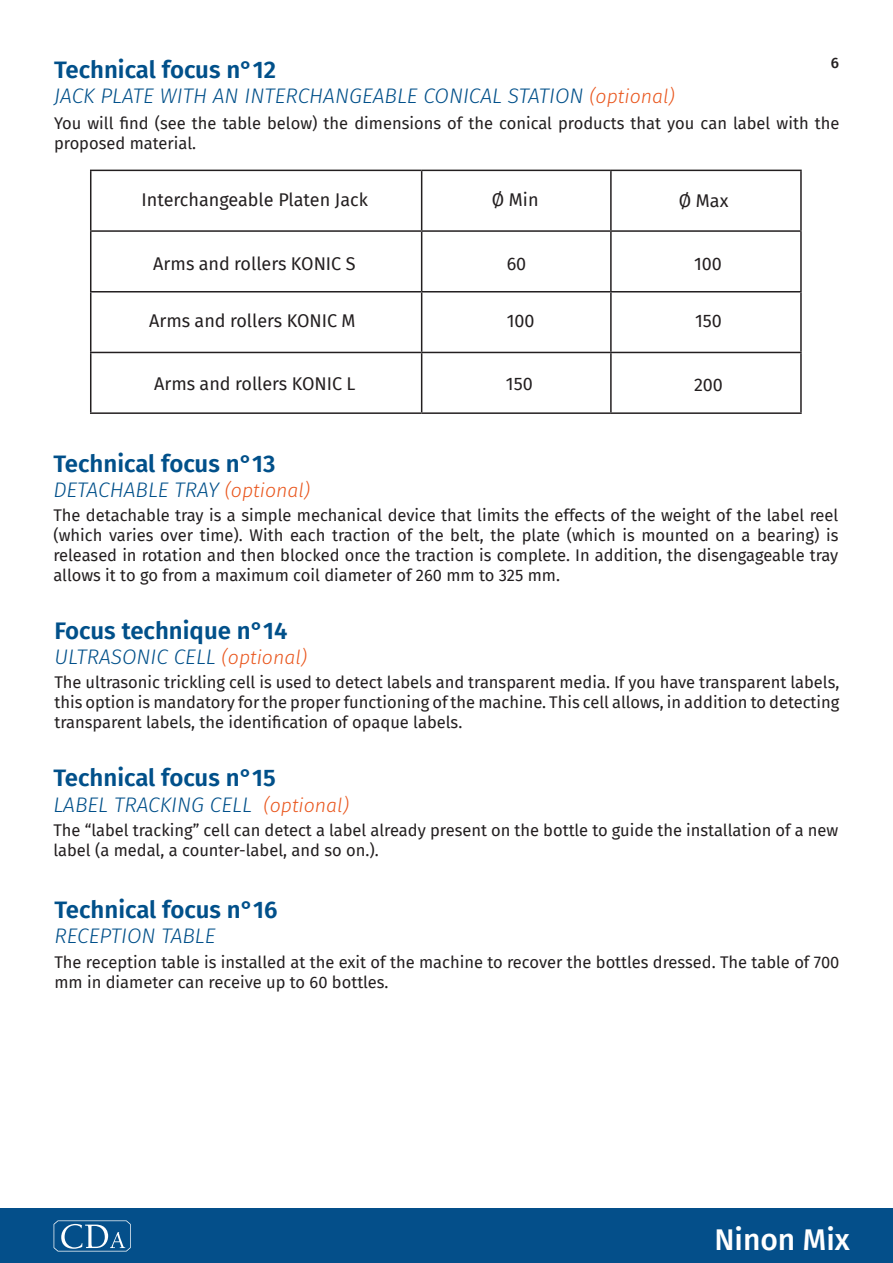
<style>
.page{position:relative;width:893px;height:1263px;background:#fff}
.page>*{position:absolute;margin:0;border:0;box-sizing:border-box;transform-origin:0 0}
.t1{font:500 30px "Fira Sans";color:#fff}
.t2{font:600 24px "Fira Sans";color:#01508a}
.t3{font:italic 300 21px "Fira Sans";color:#01508a}
.t4{font:18px "Fira Sans";color:#231f20}
.t5{font:16.5px/19.8px "Fira Sans";color:#231f20}
.t6{font:500 15px "Fira Sans";color:#231f20}
.s1{font-size:19.5px;color:#e9551c}
</style>
<div class="page">
<div style="left:0;top:1209px;width:893px;height:54px;background:#044f8a"></div>
<svg style="left:54px;top:1220px;width:77px;height:31px"></svg>
<hr style="left:90px;top:170px;width:332px;height:1px;background:#231f20">
<hr style="left:90px;top:171px;width:1px;height:59px;background:#231f20">
<hr style="left:422px;top:170px;width:189px;height:1px;background:#231f20">
<hr style="left:421px;top:171px;width:1px;height:59px;background:#231f20">
<hr style="left:611px;top:170px;width:191px;height:1px;background:#231f20">
<hr style="left:610px;top:171px;width:2px;height:59px;background:#231f20">
<hr style="left:800px;top:171px;width:2px;height:59px;background:#231f20">
<hr style="left:90px;top:230px;width:332px;height:2px;background:#231f20">
<hr style="left:90px;top:232px;width:1px;height:59px;background:#231f20">
<hr style="left:422px;top:230px;width:189px;height:2px;background:#231f20">
<hr style="left:421px;top:232px;width:1px;height:59px;background:#231f20">
<hr style="left:611px;top:230px;width:191px;height:2px;background:#231f20">
<hr style="left:610px;top:232px;width:2px;height:59px;background:#231f20">
<hr style="left:800px;top:232px;width:2px;height:59px;background:#231f20">
<hr style="left:90px;top:291px;width:332px;height:1px;background:#231f20">
<hr style="left:90px;top:292px;width:1px;height:60px;background:#231f20">
<hr style="left:422px;top:291px;width:189px;height:1px;background:#231f20">
<hr style="left:421px;top:292px;width:1px;height:60px;background:#231f20">
<hr style="left:611px;top:291px;width:191px;height:1px;background:#231f20">
<hr style="left:610px;top:292px;width:2px;height:60px;background:#231f20">
<hr style="left:800px;top:292px;width:2px;height:60px;background:#231f20">
<hr style="left:90px;top:352px;width:332px;height:1px;background:#231f20">
<hr style="left:90px;top:353px;width:1px;height:59px;background:#231f20">
<hr style="left:422px;top:352px;width:189px;height:1px;background:#231f20">
<hr style="left:421px;top:353px;width:1px;height:59px;background:#231f20">
<hr style="left:611px;top:352px;width:191px;height:1px;background:#231f20">
<hr style="left:610px;top:353px;width:2px;height:59px;background:#231f20">
<hr style="left:800px;top:353px;width:2px;height:59px;background:#231f20">
<hr style="left:90px;top:412px;width:332px;height:2px;background:#231f20">
<hr style="left:422px;top:412px;width:189px;height:2px;background:#231f20">
<hr style="left:611px;top:412px;width:191px;height:2px;background:#231f20">
<p class="t6" style="left:831px;top:51px;width:10px">6</p>
<p class="t2" style="left:54px;top:50px;width:224px">Technical focus n°12</p>
<p class="t3" style="left:54px;top:81px;width:622px">JACK PLATE WITH AN INTERCHANGEABLE CONICAL STATION <span class="s1">(optional)</span></p>
<p class="t5" style="left:54px;top:113px;width:787px">You will find (see the table below) the dimensions of the conical products that you can label with the proposed material.</p>
<p class="t4" style="left:142px;top:186px;width:228px">Interchangeable Platen Jack</p>
<p class="t4" style="left:492px;top:186px;width:48px">Ø Min</p>
<p class="t4" style="left:679px;top:187px;width:51px">Ø Max</p>
<p class="t4" style="left:153px;top:250px;width:204px">Arms and rollers KONIC S</p>
<p class="t4" style="left:507px;top:250px;width:21px">60</p>
<p class="t4" style="left:694px;top:250px;width:29px">100</p>
<p class="t4" style="left:149px;top:307px;width:208px">Arms and rollers KONIC M</p>
<p class="t4" style="left:507px;top:307px;width:29px">100</p>
<p class="t4" style="left:695px;top:307px;width:28px">150</p>
<p class="t4" style="left:154px;top:370px;width:203px">Arms and rollers KONIC L</p>
<p class="t4" style="left:506px;top:370px;width:28px">150</p>
<p class="t4" style="left:694px;top:371px;width:30px">200</p>
<p class="t2" style="left:53px;top:443px;width:224px">Technical focus n°13</p>
<p class="t3" style="left:53px;top:475px;width:258px">DETACHABLE TRAY <span class="s1">(optional)</span></p>
<p class="t5" style="left:53px;top:505px;width:786px;text-align:justify">The detachable tray is a simple mechanical device that limits the effects of the weight of the label reel (which varies over time). With each traction of the belt, the plate (which is mounted on a bearing) is released in rotation and then blocked once the traction is complete. In addition, the disengageable tray allows it to go from a maximum coil diameter of 260 mm to 325 mm.</p>
<p class="t2" style="left:54px;top:610px;width:235px">Focus technique n°14</p>
<p class="t3" style="left:54px;top:642px;width:254px">ULTRASONIC CELL <span class="s1">(optional)</span></p>
<p class="t5" style="left:54px;top:672px;width:786px;text-align:justify">The ultrasonic trickling cell is used to detect labels and transparent media. If you have transparent labels, this option is mandatory for the proper functioning of the machine. This cell allows, in addition to detecting transparent labels, the identification of opaque labels.</p>
<p class="t2" style="left:53px;top:758px;width:224px">Technical focus n°15</p>
<p class="t3" style="left:53px;top:789px;width:297px">LABEL TRACKING CELL <span class="s1">(optional)</span></p>
<p class="t5" style="left:53px;top:820px;width:786px">The “label tracking” cell can detect a label already present on the bottle to guide the installation of a new label (a medal, a counter-label, and so on.).</p>
<p class="t2" style="left:54px;top:890px;width:225px">Technical focus n°16</p>
<p class="t3" style="left:54px;top:921px;width:163px">RECEPTION TABLE</p>
<p class="t5" style="left:54px;top:952px;width:786px">The reception table is installed at the exit of the machine to recover the bottles dressed. The table of 700 mm in diameter can receive up to 60 bottles.</p>
<h1 class="t1" style="left:714px;top:1215px;width:137px">Ninon Mix</h1>
</div>
